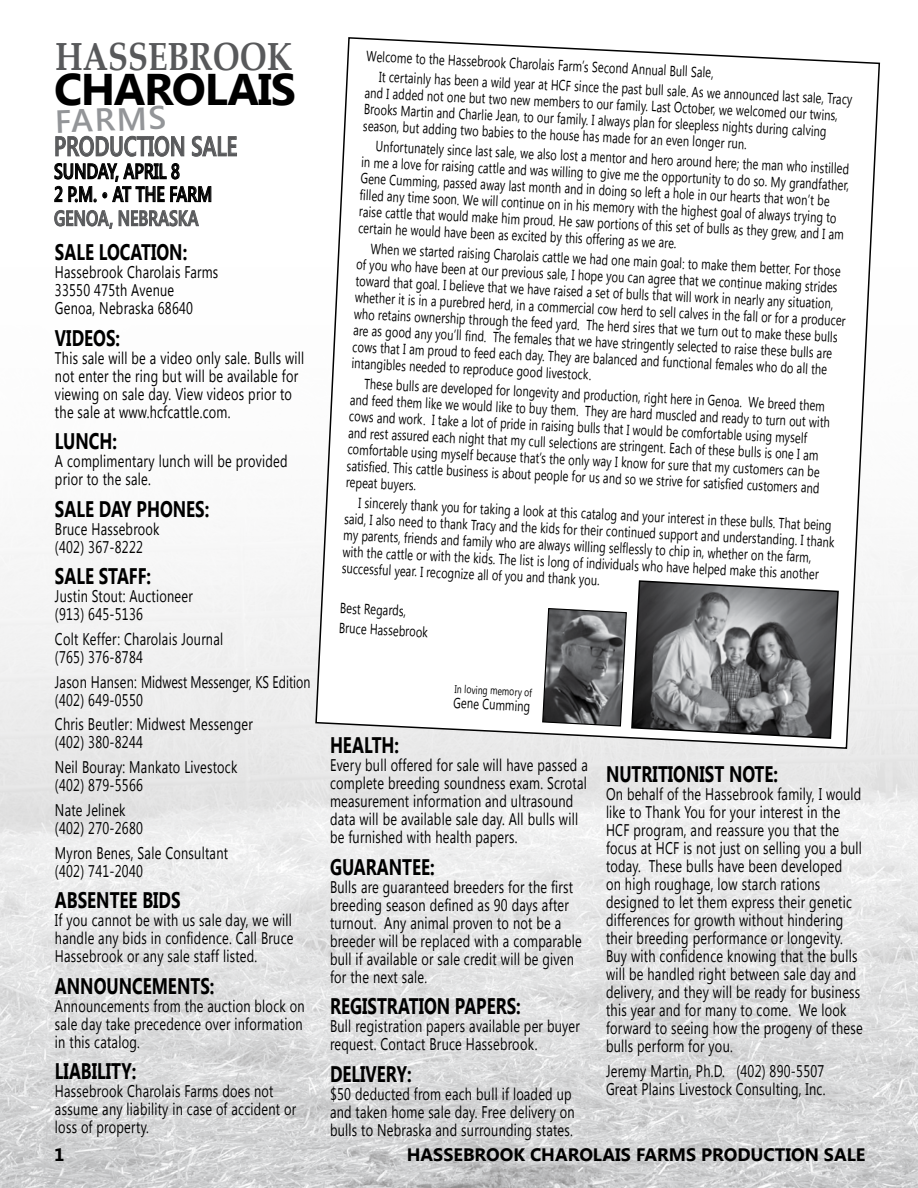
<style>
.page{position:relative;width:918px;height:1188px;background:#fff}
.page>*{position:absolute;margin:0;border:0;box-sizing:border-box;transform-origin:0 0}
.t1{font:700 44.25px "Segoe UI";letter-spacing:-.03em;color:#000}
.t2{font:700 39.15px "Palatino Linotype";color:#58595b;scale:.83 1}
.t3{font:600 32.1px "Segoe UI";color:#939598}
.t4{font:600 27.45px "Segoe UI";color:#58595b;scale:.75 1}
.t5{font:700 22.5px "Segoe UI";color:#000;scale:.75 1}
.t6{font:600 21.45px/23.4px "Segoe UI";color:#000;scale:.75 1}
.t7{font:700 18px "Segoe UI";color:#000}
.t8{font:16.8px/18px "Segoe UI";letter-spacing:.02em;color:#000;scale:.75 1}
.t9{font:16.8px/18px "Segoe UI";color:#000;scale:.75 1}
.t10{font:14.7px/16.6px "Segoe UI";color:#000;scale:.75 1}
.t11{font:14.55px "Segoe UI";color:#000;scale:.75 1}
.t12{font:11.25px "Segoe UI";color:#000;scale:.75 1}
.s1{color:#58595b}
</style>
<div class="page">
<img style="left:0;top:135px;width:918px;height:1053px">
<svg style="left:55px;top:136px;width:129px;height:21px"></svg>
<svg style="left:192px;top:136px;width:45px;height:21px"></svg>
<svg style="left:54px;top:163px;width:157px;height:39px"></svg>
<svg style="left:54px;top:210px;width:59px;height:19px"></svg>
<svg style="left:119px;top:210px;width:80px;height:16px"></svg>
<svg style="left:315px;top:37px;width:566px;height:713px"></svg>
<svg style="left:542px;top:579px;width:298px;height:161px"></svg>
<p class="t2" style="left:56px;top:29px;width:287px">HASSEBROOK</p>
<p class="t1" style="left:54px;top:58px;width:244px">CHAROLAIS</p>
<p class="t4" style="left:54px;top:127px;width:215px">PRODUCTION SALE</p>
<p class="t6" style="left:54px;top:158px;width:212px">SUNDAY, APRIL 8<br>2 P.M. • AT THE FARM<br><span class="s1">GENOA, NEBRASKA</span></p>
<p class="t3" style="left:54px;top:99px;width:113px;rotate:-2deg">FARMS</p>
<p class="t5" style="left:55px;top:236px;width:84px">SALE LOCATIO</p>
<p class="t5" style="left:169px;top:236px;width:25px">N:</p>
<p class="t8" style="left:55px;top:262px;width:219px">Hassebrook Charolais Farms<br>33550 475th Avenue<br>Genoa, Nebraska 68640</p>
<p class="t5" style="left:55px;top:322px;width:88px">VIDEOS:</p>
<p class="t8" style="left:55px;top:348px;width:334px">This sale will be a video only sale. Bulls will not enter the ring but will be available for viewing on sale day. View videos prior to the sale at www.hcfcattle.com.</p>
<p class="t5" style="left:55px;top:425px;width:84px">LUNCH:</p>
<p class="t8" style="left:55px;top:451px;width:312px">A complimentary lunch will be provided prior to the sale.</p>
<p class="t5" style="left:55px;top:493px;width:207px">SALE DAY PHONES:</p>
<p class="t8" style="left:55px;top:519px;width:141px">Bruce Hassebrook (402) 367-8222</p>
<p class="t5" style="left:55px;top:560px;width:85px">SALE STAFF</p>
<p class="t5" style="left:147px;top:560px;width:8px">:</p>
<p class="t8" style="left:55px;top:586px;width:185px">Justin Stout: Auctioneer (913) 645-5136</p>
<p class="t8" style="left:55px;top:629px;width:226px">Colt Keffer: Charolais Journal (765) 376-8784</p>
<p class="t9" style="left:55px;top:672px;width:342px">Jason Hansen: Midwest Messenger, KS Edition (402) 649-0550</p>
<p class="t8" style="left:55px;top:715px;width:265px">Chris Beutler: Midwest Messenger (402) 380-8244</p>
<p class="t8" style="left:55px;top:757px;width:245px">Neil Bouray: Mankato Livestock (402) 879-5566</p>
<p class="t8" style="left:55px;top:800px;width:119px">Nate Jelinek (402) 270-2680</p>
<p class="t8" style="left:55px;top:843px;width:232px">Myron Benes, Sale Consultant (402) 741-2040</p>
<p class="t5" style="left:55px;top:884px;width:167px">ABSENTEE BIDS</p>
<p class="t8" style="left:55px;top:910px;width:320px;text-align:justify">If you cannot be with us sale day, we will handle any bids in confidence. Call Bruce Hassebrook or any sale staff listed.</p>
<p class="t5" style="left:55px;top:970px;width:119px">ANNOU NCEME</p>
<p class="t5" style="left:177px;top:970px;width:51px">NTS:</p>
<p class="t8" style="left:55px;top:996px;width:334px">Announcements from the auction block on sale day take precedence over information in this catalog.</p>
<p class="t5" style="left:55px;top:1055px;width:24px">LIABILITY</p>
<p class="t5" style="left:132px;top:1055px;width:8px">:</p>
<p class="t8" style="left:55px;top:1081px;width:323px">Hassebrook Charolais Farms does not assume any liability in case of accident or loss of property.</p>
<p class="t10" style="left:381px;top:45px;width:633px;line-height:19.6px;text-indent:-14px;rotate:3deg">Welcome to the Hassebrook Charolais Farm’s Second Annual Bull Sale,<br>It certainly has been a wild year at HCF since the past bull sale. As we announced last sale, Tracy</p>
<p class="t10" style="left:365px;top:82px;width:633px;rotate:3deg">and I added not one but two new members to our family. Last October, we welcomed our twins,<br>Brooks Martin and Charlie Jean, to our family. I always plan for sleepless nights during calving season, but adding two babies to the house has made for an even longer run.</p>
<p class="t10" style="left:363px;top:135px;width:653px;text-indent:13px;rotate:3deg">Unfortunately since last sale, we also lost a mentor and hero around here; the man who instilled in me a love for raising cattle and was willing to give me the opportunity to do so. My grandfather, Gene Cumming, passed away last month and in doing so left a hole in our hearts that won’t be<br>fi lled any time soon. We will continue on in his memory with the highest goal of always trying to raise cattle that would make him proud. He saw portions of this set of bulls as they grew, and I am certain he would have been as excited by this offering as we are.</p>
<p class="t10" style="left:358px;top:238px;width:657px;text-indent:13px;rotate:3deg">When we started raising Charolais cattle we had one main goal: to make them better. For those of you who have been at our previous sale, I hope you can agree that we continue making strides toward that goal. I believe that we have raised a set of bulls that will work in nearly any situation, whether it is in a purebred herd, in a commercial cow herd to sell calves in the fall or for a producer who retains ownership through the feed yard. The herd sires that we turn out to make these bulls are as good any you’ll fi nd. The females that we have stringently selected to raise these bulls are cows that I am proud to feed each day. They are balanced and functional females who do all the intangibles needed to reproduce good livestock.</p>
<p class="t10" style="left:351px;top:373px;width:642px;text-indent:13px;rotate:3deg">These bulls are developed for longevity and production, right here in Genoa. We breed them and feed them like we would like to buy them. They are hard muscled and ready to turn out with cows and work. I take a lot of pride in raising bulls that I would be comfortable using myself and rest assured each night that my cull selections are stringent. Each of these bulls is one I am comfortable using myself because that’s the only way I know for sure that my customers can be satisfi ed. This cattle business is about people for us and so we strive for satisfi ed customers and repeat buyers.</p>
<p class="t10" style="left:346px;top:492px;width:656px;text-indent:13px;rotate:3deg">I sincerely thank you for taking a look at this catalog and your interest in these bulls. That being said, I also need to thank Tracy and the kids for their continued support and understanding. I thank my parents, friends and family who are always willing selfl essly to chip in, whether on the farm, with the cattle or with the kids. The list is long of individuals who have helped make this another successful year. I recognize all of you and thank you.</p>
<p class="t10" style="left:341px;top:597px;width:120px;line-height:20px;rotate:3deg">Best Regards,<br>Bruce Hassebrook</p>
<p class="t12" style="left:455px;top:681px;width:105px;rotate:3deg">In loving memory of</p>
<p class="t11" style="left:454px;top:692px;width:104px;rotate:3deg">Gene Cumming</p>
<p class="t5" style="left:330px;top:729px;width:32px">HEALTH</p>
<p class="t5" style="left:395px;top:729px;width:8px">:</p>
<p class="t8" style="left:330px;top:756px;width:345px">Every bull offered for sale will have passed a complete breeding soundness exam. Scrotal measurement information and ultrasound data will be available sale day. All bulls will be furnished with health papers.</p>
<p class="t5" style="left:330px;top:851px;width:33px">GUARA</p>
<p class="t5" style="left:389px;top:851px;width:63px">NTEE:</p>
<p class="t8" style="left:330px;top:877px;width:337px">Bulls are guaranteed breeders for the first breeding season defined as 90 days after turnout. Any animal proven to not be a breeder will be replaced with a comparable bull if available or sale credit will be given for the next sale.</p>
<p class="t5" style="left:330px;top:990px;width:29px">REGISTRATIO</p>
<p class="t5" style="left:437px;top:990px;width:52px">N PAPERS</p>
<p class="t5" style="left:516px;top:990px;width:8px">:</p>
<p class="t8" style="left:330px;top:1017px;width:335px">Bull registration papers available per buyer request. Contact Bruce Hassebrook.</p>
<p class="t5" style="left:330px;top:1058px;width:110px">DELIVERY:</p>
<p class="t8" style="left:330px;top:1084px;width:328px">$50 deducted from each bull if loaded up and taken home sale day. Free delivery on bulls to Nebraska and surrounding states.</p>
<p class="t5" style="left:606px;top:758px;width:15px">NUTRITIO</p>
<p class="t5" style="left:686px;top:758px;width:124px">NIST NOTE:</p>
<p class="t8" style="left:606px;top:784px;width:344px">On behalf of the Hassebrook family, I would like to Thank You for your interest in the HCF program, and reassure you that the focus at HCF is not just on selling you a bull today. These bulls have been developed<br>on high roughage, low starch rations designed to let them express their genetic differences for growth without hindering their breeding performance or longevity.<br>Buy with confidence knowing that the bulls will be handled right between sale day and delivery, and they will be ready for business this year and for many to come. We look forward to seeing how the progeny of these bulls perform for you.</p>
<p class="t8" style="left:606px;top:1061px;width:294px">Jeremy Martin, Ph.D. (402) 890-5507<br>Great Plains Livestock Consulting, Inc.</p>
<p class="t7" style="left:54px;top:1142px;width:12px">1</p>
<p class="t7" style="left:407px;top:1142px;width:460px">HASSEBROOK CHAROLAIS FARMS PRODUCTION SALE</p>
</div>
